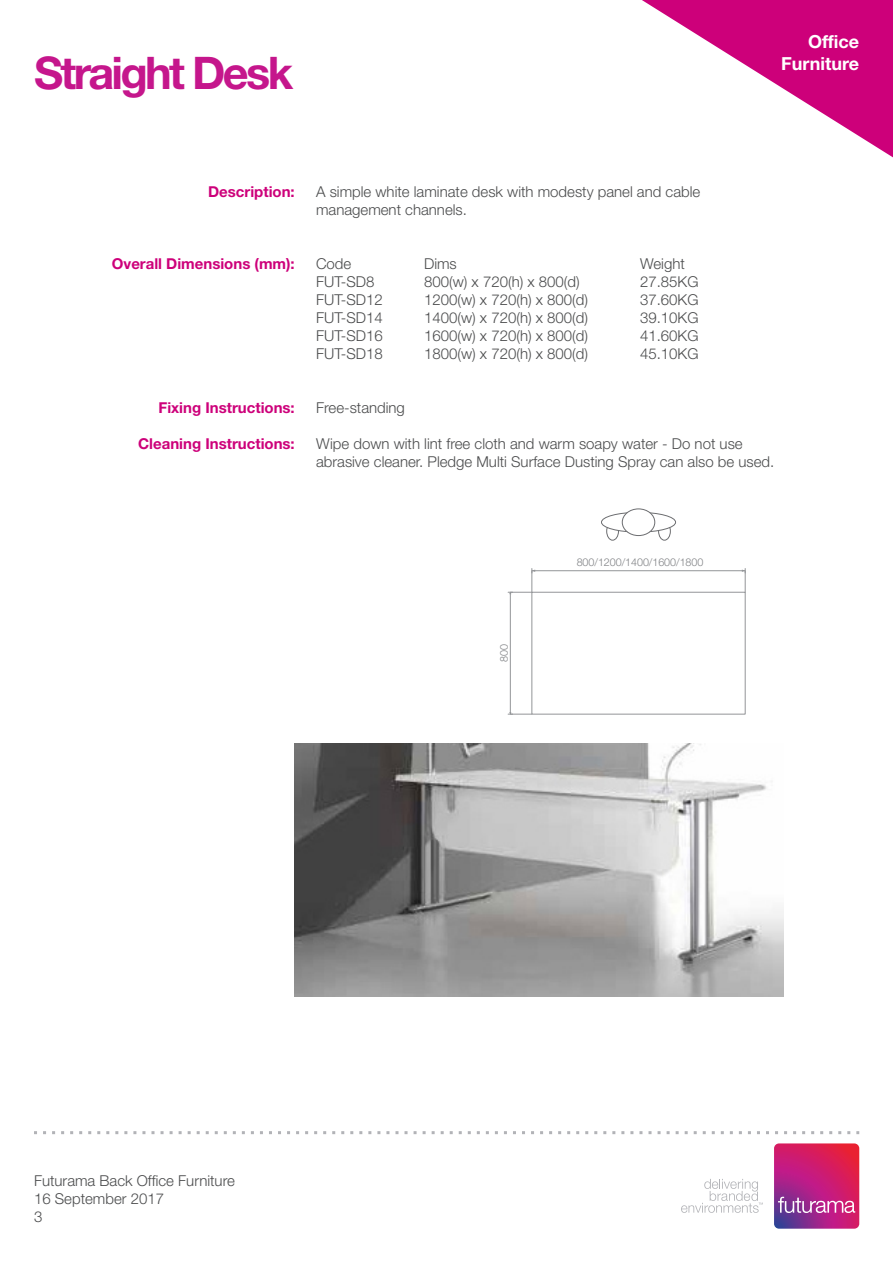
<style>
.page{position:relative;width:893px;height:1263px;background:#fff}
.page>*{position:absolute;margin:0;border:0;box-sizing:border-box;transform-origin:0 0}
.Header_Pink{font:700 45px "Helvetica Neue";letter-spacing:-.06em;color:#c5168c}
.t1{font:700 18px "Helvetica Neue";color:#fff}
.Body_Grey{font:300 15px/18px "Helvetica Neue";color:#4b4c4d}
.Body_Pink{font:700 15px "Helvetica Neue";color:#cd007a}
.t2{font:300 10.8px "Helvetica Neue";letter-spacing:-.005em;color:#808285}
</style>
<div class="page">
<svg style="left:774px;top:1143px;width:85px;height:86px;background:#be2d7b"></svg>
<svg style="left:681px;top:1179px;width:82px;height:34px"></svg>
<svg style="left:34px;top:1131px;width:825px;height:3px"></svg>
<img style="left:295px;top:743px;width:489px;height:253px">
<svg style="left:642px;top:0;width:251px;height:157px"></svg>
<svg style="left:607px;top:522px;width:11px;height:18px"></svg>
<div style="left:606px;top:522px;width:13px;height:18px;border:1px solid #6c6d70;border-radius:50%"></div>
<svg style="left:659px;top:522px;width:11px;height:18px"></svg>
<div style="left:658px;top:522px;width:13px;height:18px;border:1px solid #6c6d70;border-radius:50%"></div>
<svg style="left:601px;top:512px;width:75px;height:20px"></svg>
<div style="left:601px;top:512px;width:75px;height:20px;border:1px solid #6c6d70;border-radius:50%"></div>
<div style="left:622px;top:509px;width:33px;height:26px;background:#fff;border-radius:50%"></div>
<div style="left:622px;top:509px;width:33px;height:27px;border:1px solid #6c6d70;border-radius:50%"></div>
<svg style="left:742px;top:568px;width:4px;height:5px"></svg>
<div style="left:510px;top:592px;width:22px;height:122px;border:1px solid #939598"></div>
<svg style="left:508px;top:712px;width:5px;height:3px"></svg>
<div style="left:532px;top:592px;width:213px;height:122px;border:1px solid #939598"></div>
<p class="Header_Pink" style="left:34px;top:45px;width:261px">Straight Desk</p>
<p class="t1" style="left:808px;top:31px;width:52px">Office</p>
<p class="t1" style="left:781px;top:52px;width:80px">Furniture</p>
<p class="Body_Pink" style="left:208px;top:183px;width:88px">Description:</p>
<p class="Body_Pink" style="left:112px;top:255px;width:184px">Overall Dimensions (mm):</p>
<p class="Body_Pink" style="left:158px;top:399px;width:138px">Fixing Instructions:</p>
<p class="Body_Pink" style="left:138px;top:435px;width:158px">Cleaning Instructions:</p>
<p class="Body_Grey" style="left:316px;top:183px;width:386px">A simple white laminate desk with modesty panel and cable management channels.</p>
<p class="Body_Grey" style="left:316px;top:255px;width:37px">Code</p>
<p class="Body_Grey" style="left:424px;top:255px;width:34px">Dims</p>
<p class="Body_Grey" style="left:640px;top:255px;width:46px">Weight</p>
<p class="Body_Grey" style="left:316px;top:273px;width:60px">FUT-SD8</p>
<p class="Body_Grey" style="left:424px;top:273px;width:157px">800(w) x 720(h) x 800(d)</p>
<p class="Body_Grey" style="left:640px;top:273px;width:60px">27.85KG</p>
<p class="Body_Grey" style="left:316px;top:291px;width:68px">FUT-SD12</p>
<p class="Body_Grey" style="left:424px;top:291px;width:165px">1200(w) x 720(h) x 800(d)</p>
<p class="Body_Grey" style="left:640px;top:291px;width:60px">37.60KG</p>
<p class="Body_Grey" style="left:316px;top:309px;width:68px">FUT-SD14</p>
<p class="Body_Grey" style="left:424px;top:309px;width:165px">1400(w) x 720(h) x 800(d)</p>
<p class="Body_Grey" style="left:640px;top:309px;width:60px">39.10KG</p>
<p class="Body_Grey" style="left:316px;top:327px;width:68px">FUT-SD16</p>
<p class="Body_Grey" style="left:424px;top:327px;width:165px">1600(w) x 720(h) x 800(d)</p>
<p class="Body_Grey" style="left:640px;top:327px;width:60px">41.60KG</p>
<p class="Body_Grey" style="left:316px;top:345px;width:68px">FUT-SD18</p>
<p class="Body_Grey" style="left:424px;top:345px;width:165px">1800(w) x 720(h) x 800(d)</p>
<p class="Body_Grey" style="left:640px;top:345px;width:60px">45.10KG</p>
<p class="Body_Grey" style="left:316px;top:399px;width:90px">Free-standing</p>
<p class="Body_Grey" style="left:316px;top:435px;width:460px">Wipe down with lint free cloth and warm soapy water - Do not use abrasive cleaner. Pledge Multi Surface Dusting Spray can also be used.</p>
<p class="t2" style="left:497px;top:662px;width:19px;rotate:-90deg">800</p>
<p class="t2" style="left:577px;top:555px;width:128px">800/1200/1400/1600/1800</p>
<p class="Body_Grey" style="left:34px;top:1172px;width:202px">Futurama Back Office Furniture</p>
<p class="Body_Grey" style="left:34px;top:1190px;width:132px">16 September 2017</p>
<p class="Body_Grey" style="left:34px;top:1208px;width:10px">3</p>
</div>
